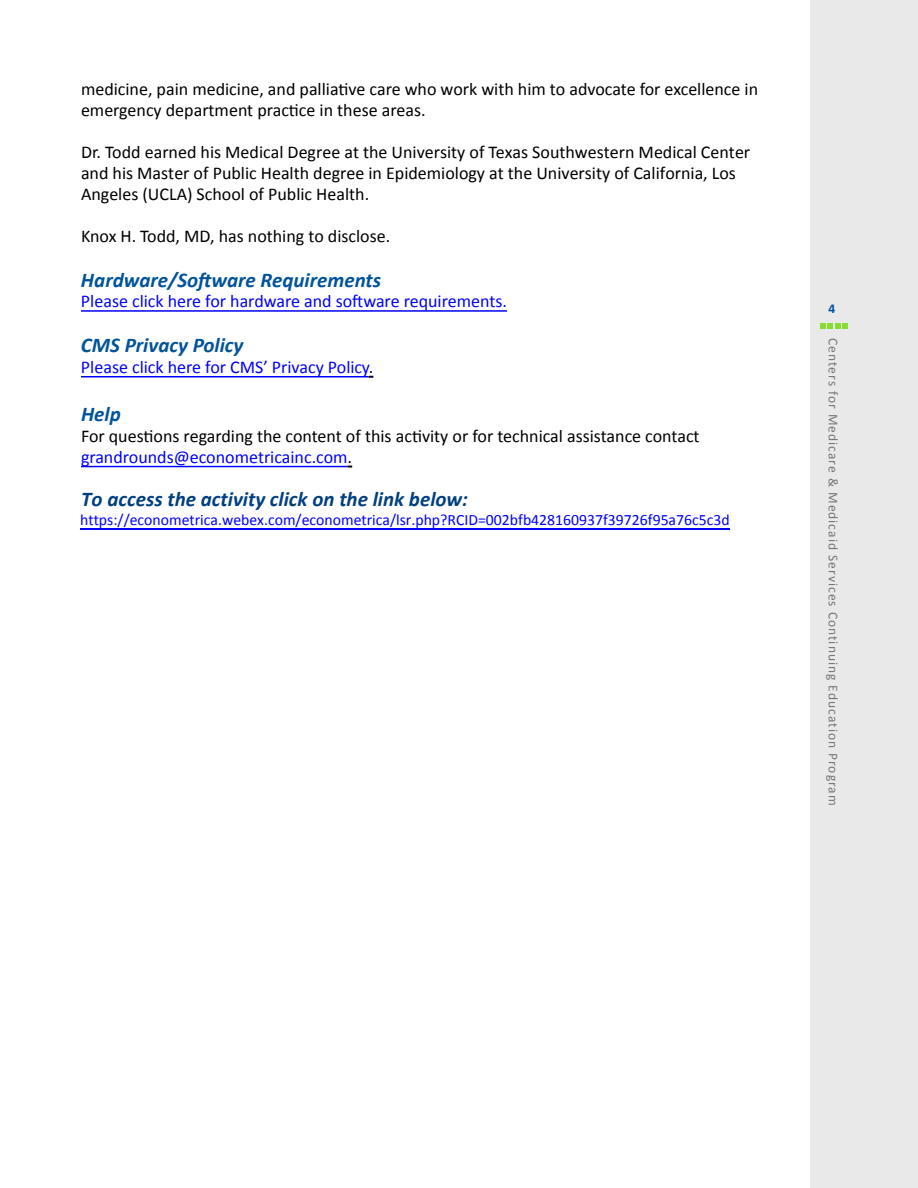
<style>
.page{position:relative;width:918px;height:1188px;background:#fff}
.page>*{position:absolute;margin:0;border:0;box-sizing:border-box;transform-origin:0 0}
.t1{font:italic 700 21px "Calibri";color:#00539b}
.t2{font:italic 700 21px "Calibri";color:#004080}
.t3{font:18px/21px "Calibri";color:#000}
.t4{font:18px "Calibri";color:#00f}
.t5{font:15.75px "Calibri";color:#00f}
.t6{font:13.5px "Calibri";letter-spacing:.075em;color:#777}
.t7{font:700 13.5px "Calibri";color:#00539b}
.s1{color:#000}
.s2{color:#00f}
</style>
<div class="page">
<div style="left:810px;top:0;width:108px;height:1188px;background:#e9e9e9"></div>
<svg style="left:820px;top:323px;width:28px;height:6px"></svg>
<hr style="left:81px;top:310px;width:426px;height:2px;background:#00f">
<hr style="left:81px;top:376px;width:288px;height:2px;background:#00f">
<hr style="left:81px;top:466px;width:267px;height:1px;background:#00f">
<hr style="left:80px;top:528px;width:650px;height:1px;background:#00f">
<p class="t3" style="left:81px;top:78px;width:679px">medicine, pain medicine, and palliative care who work with him to advocate for excellence in emergency department practice in these areas.</p>
<p class="t3" style="left:81px;top:141px;width:671px">Dr. Todd earned his Medical Degree at the University of Texas Southwestern Medical Center and his Master of Public Health degree in Epidemiology at the University of California, Los<br>Angeles (UCLA) School of Public Health.</p>
<p class="t3" style="left:81px;top:225px;width:311px">Knox H. Todd, MD, has nothing to disclose.</p>
<p class="t1" style="left:81px;top:266px;width:302px">Hardware/Software Requirements</p>
<p class="t4" style="left:81px;top:290px;width:427px">Please click here for hardware and software requirements.</p>
<p class="t1" style="left:81px;top:332px;width:164px">CMS Privacy Policy</p>
<p class="t4" style="left:81px;top:355px;width:294px">Please click here for CMS’ Privacy Policy<span class="s1">.</span></p>
<p class="t1" style="left:81px;top:401px;width:41px">Help</p>
<p class="t3" style="left:81px;top:426px;width:620px;line-height:20.4px">For questions regarding the content of this activity or for technical assistance contact <span class="s2">grandrounds@econometricainc.com</span>.</p>
<p class="t2" style="left:81px;top:486px;width:388px">To access the activity click on the link below:</p>
<p class="t5" style="left:80px;top:510px;width:651px">https://econometrica.webex.com/econometrica/lsr.php?RCID=002bfb428160937f39726f95a76c5c3d</p>
<p class="t7" style="left:829px;top:299px;width:8px">4</p>
<p class="t6" style="left:842px;top:338px;width:469px;rotate:90deg">Centers for Medicare &amp; Medicaid Services Continuing Education Program</p>
</div>
